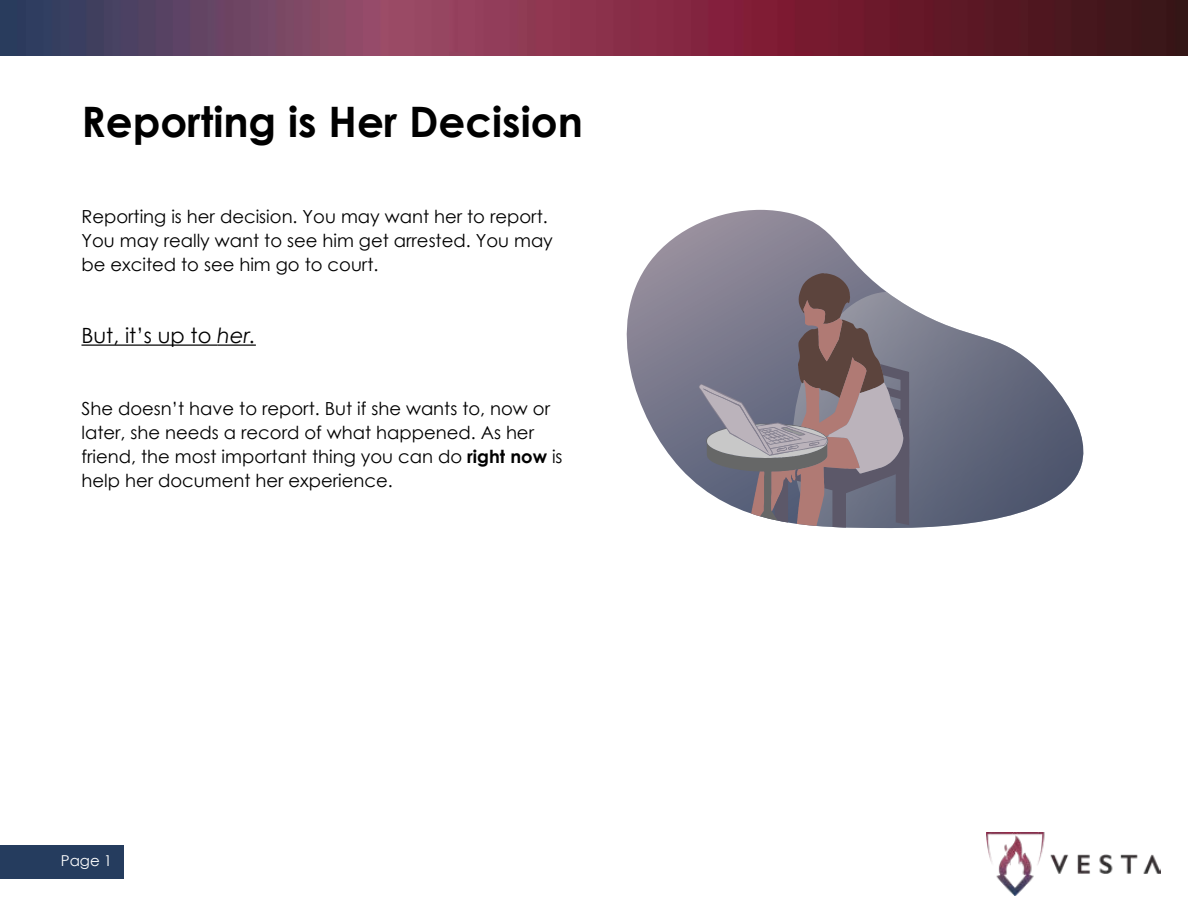
<style>
.page{position:relative;width:1188px;height:918px;background:#fff}
.page>*{position:absolute;margin:0;border:0;box-sizing:border-box;transform-origin:0 0}
.t1{font:700 42px "Century Gothic";color:#000}
.t2{font:21px "Century Gothic";color:#000}
.t3{font:18px/24px "Century Gothic";color:#000}
.t4{font:15px "Century Gothic";color:#fff}
.s1{font-style:italic}
.s2{font-weight:700}
</style>
<div class="page">
<img style="left:0;top:0;width:1188px;height:56px">
<img style="left:986px;top:833px;width:175px;height:62px">
<hr style="left:81px;top:345px;width:136px;height:1px;background:#000">
<hr style="left:217px;top:345px;width:39px;height:1px;background:#000">
<svg style="left:626px;top:210px;width:239px;height:276px"></svg>
<svg style="left:910px;top:307px;width:174px;height:221px"></svg>
<svg style="left:699px;top:273px;width:211px;height:256px"></svg>
<div style="left:0;top:845px;width:123px;height:33px;background:#253c5e"></div>
<h1 class="t1" style="left:81px;top:90px;width:503px">Reporting is Her Decision</h1>
<p class="t3" style="left:81px;top:204px;width:473px">Reporting is her decision. You may want her to report.<br>You may really want to see him get arrested. You may be excited to see him go to court.</p>
<p class="t2" style="left:81px;top:321px;width:176px">But, it’s up to <span class="s1">her.</span></p>
<p class="t3" style="left:81px;top:396px;width:483px">She doesn’t have to report. But if she wants to, now or later, she needs a record of what happened. As her friend, the most important thing you can do <span class="s2">right now</span> is help her document her experience.</p>
<p class="t4" style="left:61px;top:850px;width:53px">Page 1</p>
</div>
